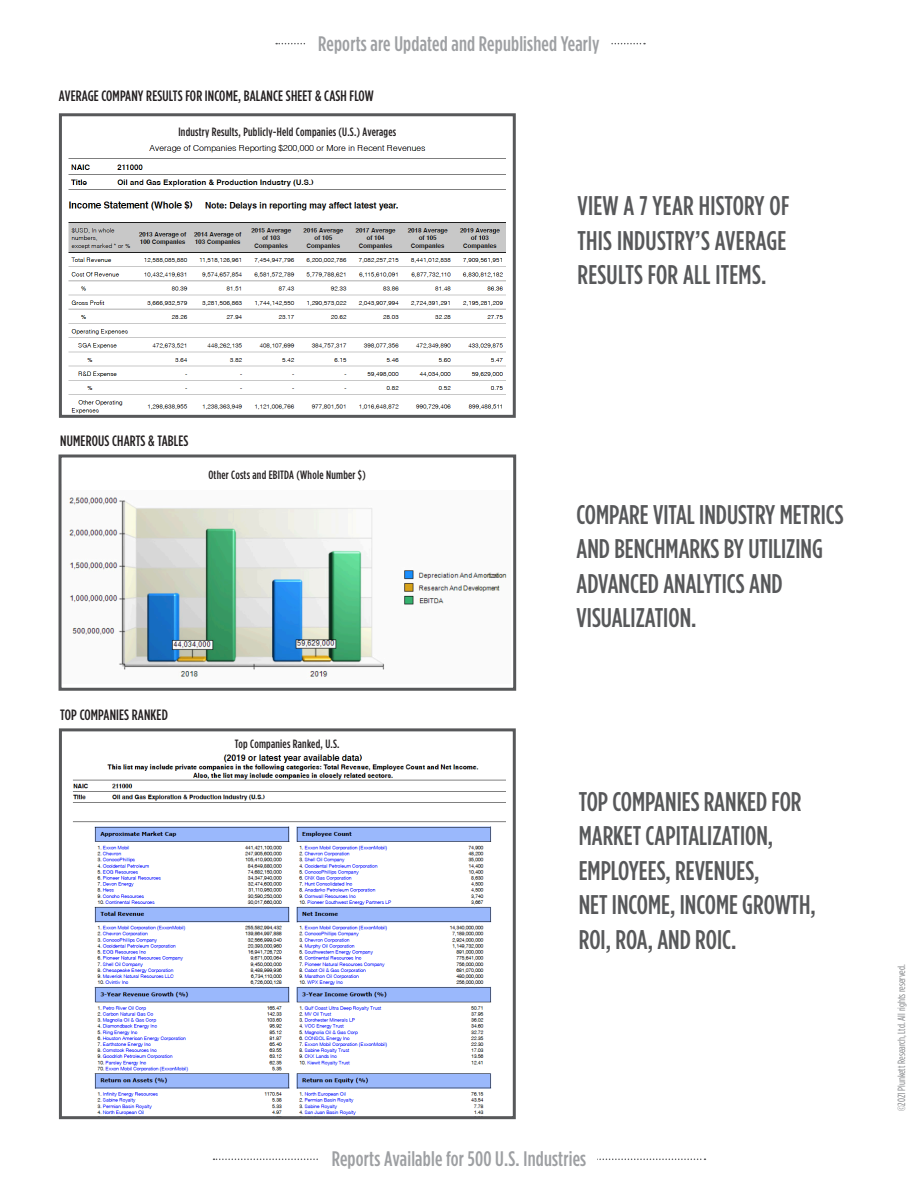
<style>
.page{position:relative;width:918px;height:1188px;background:#fff}
.page>*{position:absolute;margin:0;border:0;box-sizing:border-box;transform-origin:0 0}
.t1{font:500 27px/34.5px "Gotham Condensed";color:#57585a}
.t2{font:500 21px "Gotham Condensed";letter-spacing:.01em;color:#9d9fa2}
.t3{font:500 15px "Gotham Condensed";letter-spacing:.01em;color:#231f20}
.t4{font:500 12px "Gotham Condensed";letter-spacing:.02em;color:#231f20}
.t5{font:10.5px "Gotham Condensed";color:#808285}
</style>
<div class="page">
<img style="left:68px;top:144px;width:438px;height:270px">
<div style="left:59px;top:113px;width:457px;height:305px;border:3px solid #57585a"></div>
<img style="left:69px;top:496px;width:438px;height:182px">
<div style="left:59px;top:454px;width:457px;height:237px;border:3px solid #57585a"></div>
<img style="left:73px;top:754px;width:432px;height:361px">
<div style="left:59px;top:728px;width:457px;height:391px;border:3px solid #57585a"></div>
<div style="left:62px;top:458px;width:450px;height:31px;background:#fff"></div>
<svg style="left:276px;top:43px;width:369px;height:1px"></svg>
<div style="left:307px;top:39px;width:304px;height:9px;background:#fff"></div>
<svg style="left:214px;top:1159px;width:491px;height:1px"></svg>
<div style="left:320px;top:1154px;width:277px;height:10px;background:#fff"></div>
<p class="t2" style="left:318px;top:32px;width:283px">Reports are Updated and Republished Yearly</p>
<p class="t3" style="left:59px;top:88px;width:316px">AVERAGE COMPANY RESULTS FOR INCOME, BALANCE SHEET &amp; CASH FLOW</p>
<p class="t4" style="left:178px;top:126px;width:219px">Industry Results, Publicly-Held Companies (U.S.) Averages</p>
<p class="t1" style="left:578px;top:188px;width:213px">VIEW A 7 YEAR HISTORY OF</p>
<p class="t1" style="left:578px;top:223px;width:210px">THIS INDUSTRY’S AVERAGE</p>
<p class="t1" style="left:578px;top:257px;width:190px">RESULTS FOR ALL ITEMS.</p>
<p class="t3" style="left:60px;top:433px;width:130px">NUMEROUS CHARTS &amp; TABLES</p>
<p class="t4" style="left:208px;top:468px;width:159px">Other Costs and EBITDA (Whole Number $)</p>
<p class="t3" style="left:60px;top:707px;width:109px">TOP COMPANIES RANKED</p>
<p class="t4" style="left:235px;top:737px;width:106px">Top Companies Ranked, U.S.</p>
<p class="t1" style="left:577px;top:496px;width:269px">COMPARE VITAL INDUSTRY METRICS<br>AND BENCHMARKS BY UTILIZING<br>ADVANCED ANALYTICS AND</p>
<p class="t1" style="left:577px;top:600px;width:121px">VISUALIZATION.</p>
<p class="t1" style="left:579px;top:784px;width:224px">TOP COMPANIES RANKED FOR</p>
<p class="t1" style="left:579px;top:818px;width:196px">MARKET CAPITALIZATION,</p>
<p class="t1" style="left:579px;top:853px;width:182px">EMPLOYEES, REVENUES,</p>
<p class="t1" style="left:579px;top:887px;width:239px">NET INCOME, INCOME GROWTH,</p>
<p class="t1" style="left:579px;top:922px;width:159px">ROI, ROA, AND ROIC.</p>
<p class="t2" style="left:332px;top:1147px;width:256px">Reports Available for 500 U.S. Industries</p>
<p class="t5" style="left:896px;top:1111px;width:149px;rotate:-90deg">©2021 Plunkett Research, Ltd. All rights reserved.</p>
</div>
